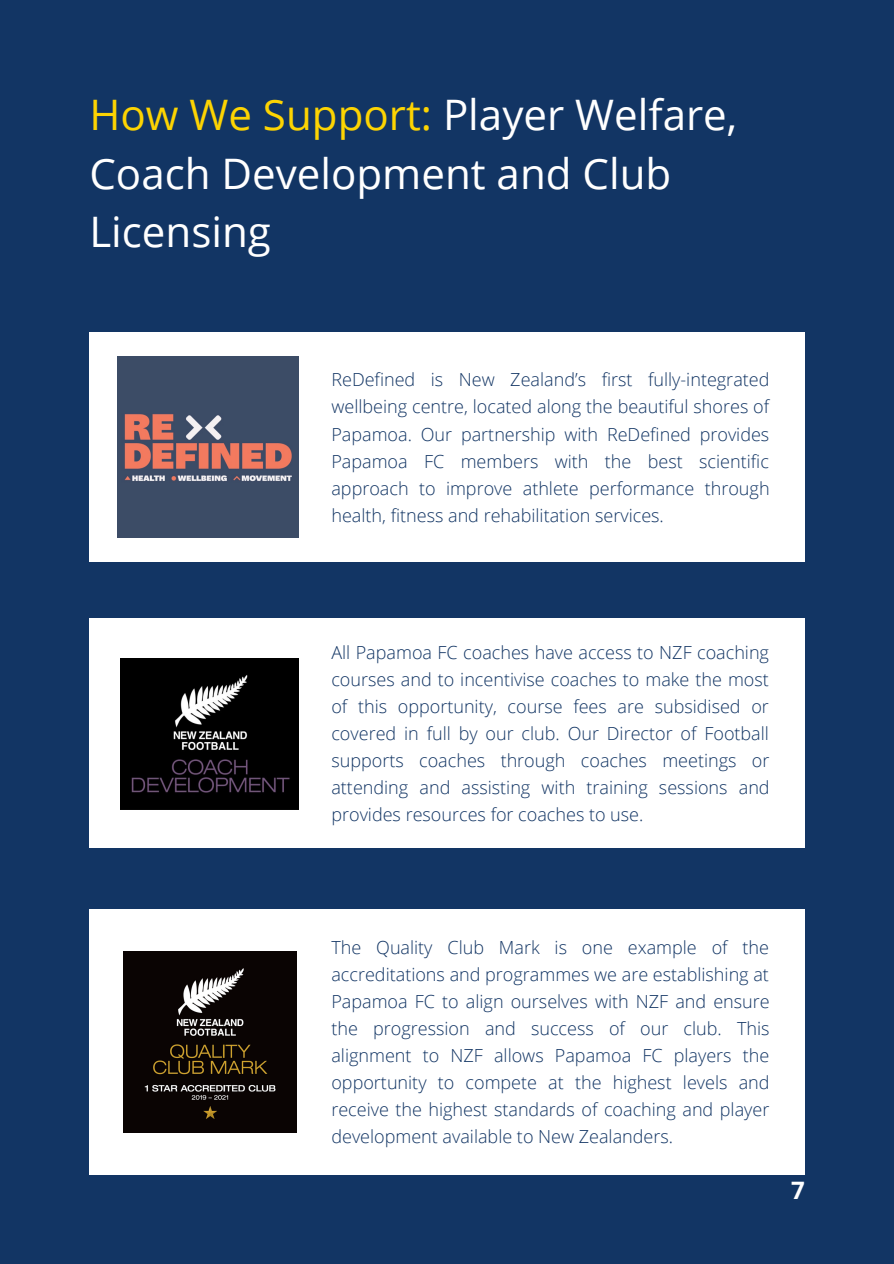
<style>
.page{position:relative;width:894px;height:1264px;background:#fff}
.page>*{position:absolute;margin:0;border:0;box-sizing:border-box;transform-origin:0 0}
.t1{font:42px/58.5px "Open Sans";color:#fff}
.t2{font:700 24px "Open Sans";color:#fff}
.t3{font:300 18px/27px "Open Sans";color:#123564;text-align:justify}
.s1{color:#fdd402}
</style>
<div class="page">
<div style="left:0;top:0;width:893px;height:1263px;background:#123564"></div>
<div style="left:89px;top:332px;width:715px;height:230px;background:#fff"></div>
<div style="left:89px;top:618px;width:715px;height:230px;background:#fff"></div>
<div style="left:89px;top:909px;width:715px;height:265px;background:#fff"></div>
<img style="left:117px;top:356px;width:182px;height:182px">
<img style="left:121px;top:658px;width:178px;height:151px">
<img style="left:123px;top:951px;width:173px;height:181px">
<p class="t1" style="left:89px;top:85px;width:649px"><span class="s1">How We Support:</span> Player Welfare,<br>Coach Development and Club<br>Licensing</p>
<p class="t3" style="left:331px;top:366px;width:439px">ReDefined is New Zealand’s first fully-integrated wellbeing centre, located along the beautiful shores of Papamoa. Our partnership with ReDefined provides Papamoa FC members with the best scientific approach to improve athlete performance through health, fitness and rehabilitation services.</p>
<p class="t3" style="left:331px;top:638px;width:439px">All Papamoa FC coaches have access to NZF coaching courses and to incentivise coaches to make the most of this opportunity, course fees are subsidised or covered in full by our club. Our Director of Football supports coaches through coaches meetings or attending and assisting with training sessions and provides resources for coaches to use.</p>
<p class="t3" style="left:331px;top:933px;width:440px">The Quality Club Mark is one example of the accreditations and programmes we are establishing at Papamoa FC to align ourselves with NZF and ensure the progression and success of our club. This alignment to NZF allows Papamoa FC players the opportunity to compete at the highest levels and receive the highest standards of coaching and player development available to New Zealanders.</p>
<p class="t2" style="left:791px;top:1173px;width:15px">7</p>
</div>
